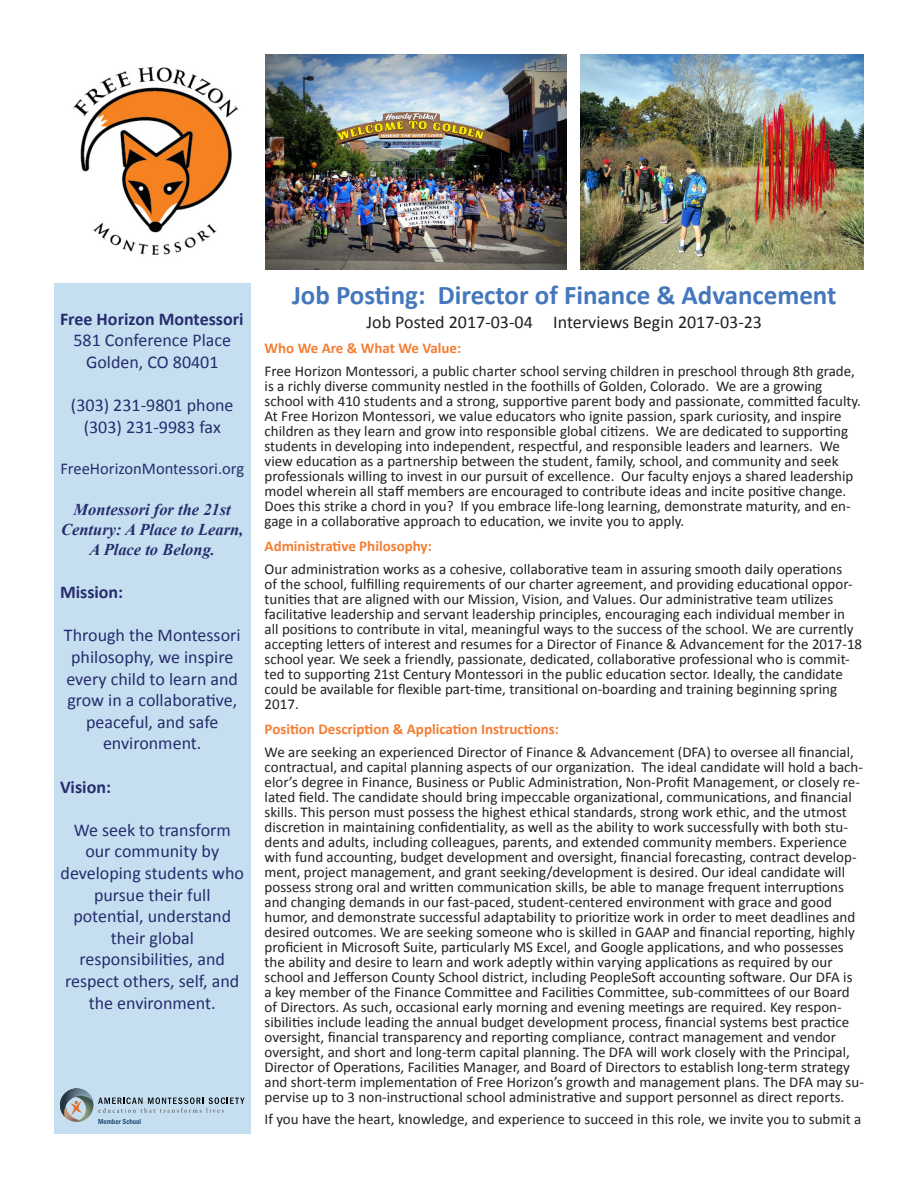
<style>
.page{position:relative;width:918px;height:1188px;background:#fff}
.page>*{position:absolute;margin:0;border:0;box-sizing:border-box;transform-origin:0 0}
.t1{font:700 27px "Calibri";color:#4477bc}
.t2{font:18px/21.6px "Calibri";color:#262c6e;text-align:center}
.t3{font:18px "Calibri";color:#231f20}
.t4{font:700 18px "Calibri";color:#262c6e}
.t5{font:italic 700 16.5px/19.8px "Times New Roman";color:#262c6e;text-align:center}
.t6{font:16.5px "Calibri";color:#262c6e}
.t7{font:15px/15px "Calibri";color:#231f20}
.t8{font:700 15px "Calibri";color:#f47e34}
.t9{font:500 condensed 7.35px "ITC Franklin Gothic Std";color:#003864}
</style>
<div class="page">
<img style="left:73px;top:67px;width:166px;height:188px">
<img style="left:265px;top:54px;width:302px;height:215px">
<img style="left:580px;top:54px;width:284px;height:215px">
<div style="left:54px;top:284px;width:197px;height:850px;background:#c6dff0"></div>
<svg style="left:60px;top:1088px;width:185px;height:34px"></svg>
<p class="t4" style="left:60px;top:307px;width:185px">Free Horizon Montessori</p>
<p class="t2" style="left:73px;top:329px;width:159px">581 Conference Place</p>
<p class="t2" style="left:86px;top:351px;width:134px">Golden, CO 80401</p>
<p class="t2" style="left:71px;top:394px;width:164px">(303) 231-9801 phone</p>
<p class="t2" style="left:84px;top:416px;width:139px">(303) 231-9983 fax</p>
<p class="t6" style="left:60px;top:458px;width:185px">FreeHorizonMontessori.org</p>
<p class="t5" style="left:61px;top:500px;width:184px">Montessori for the 21st<br>Century: A Place to Learn,<br>A Place to Belong.</p>
<p class="t4" style="left:60px;top:581px;width:65px">Mission:</p>
<p class="t2" style="left:64px;top:625px;width:178px">Through the Montessori philosophy, we inspire every child to learn and grow in a collaborative, peaceful, and safe</p>
<p class="t2" style="left:103px;top:733px;width:100px">environment.</p>
<p class="t4" style="left:60px;top:775px;width:52px">Vision:</p>
<p class="t2" style="left:74px;top:819px;width:159px">We seek to transform</p>
<p class="t2" style="left:85px;top:841px;width:135px">our community by</p>
<p class="t2" style="left:61px;top:862px;width:185px">developing students who pursue their full</p>
<p class="t2" style="left:73px;top:905px;width:159px">potential, understand their global</p>
<p class="t2" style="left:79px;top:949px;width:147px">responsibilities, and</p>
<p class="t2" style="left:65px;top:970px;width:176px">respect others, self, and the environment.</p>
<p class="t1" style="left:292px;top:278px;width:546px">Job Posting: Director of Finance &amp; Advancement</p>
<p class="t3" style="left:367px;top:310px;width:397px">Job Posted 2017-03-04 Interviews Begin 2017-03-23</p>
<p class="t8" style="left:265px;top:339px;width:198px">Who We Are &amp; What We Value:</p>
<p class="t7" style="left:265px;top:363px;width:598px">Free Horizon Montessori, a public charter school serving children in preschool through 8th grade, is a richly diverse community nestled in the foothills of Golden, Colorado. We are a growing school with 410 students and a strong, supportive parent body and passionate, committed faculty.<br>At Free Horizon Montessori, we value educators who ignite passion, spark curiosity, and inspire children as they learn and grow into responsible global citizens. We are dedicated to supporting students in developing into independent, respectful, and responsible leaders and learners. We view education as a partnership between the student, family, school, and community and seek professionals willing to invest in our pursuit of excellence. Our faculty enjoys a shared leadership model wherein all staff members are encouraged to contribute ideas and incite positive change.<br>Does this strike a chord in you? If you embrace life-long learning, demonstrate maturity, and en&shy;gage in a collaborative approach to education, we invite you to apply.</p>
<p class="t8" style="left:265px;top:537px;width:169px">Administrative Philosophy:</p>
<p class="t7" style="left:265px;top:561px;width:599px">Our administration works as a cohesive, collaborative team in assuring smooth daily operations<br>of the school, fulfilling requirements of our charter agreement, and providing educational oppor&shy;tunities that are aligned with our Mission, Vision, and Values. Our administrative team utilizes facilitative leadership and servant leadership principles, encouraging each individual member in all positions to contribute in vital, meaningful ways to the success of the school. We are currently accepting letters of interest and resumes for a Director of Finance &amp; Advancement for the 2017-18 school year. We seek a friendly, passionate, dedicated, collaborative professional who is commit&shy;ted to supporting 21st Century Montessori in the public education sector. Ideally, the candidate could be available for flexible part-time, transitional on-boarding and training beginning spring 2017.</p>
<p class="t8" style="left:265px;top:720px;width:296px">Position Description &amp; Application Instructions:</p>
<p class="t7" style="left:265px;top:744px;width:601px">We are seeking an experienced Director of Finance &amp; Advancement (DFA) to oversee all financial, contractual, and capital planning aspects of our organization. The ideal candidate will hold a bach&shy;elor’s degree in Finance, Business or Public Administration, Non-Profit Management, or closely re&shy;lated field. The candidate should bring impeccable organizational, communications, and financial skills. This person must possess the highest ethical standards, strong work ethic, and the utmost discretion in maintaining confidentiality, as well as the ability to work successfully with both stu&shy;dents and adults, including colleagues, parents, and extended community members. Experience with fund accounting, budget development and oversight, financial forecasting, contract develop&shy;ment, project management, and grant seeking/development is desired. Our ideal candidate will possess strong oral and written communication skills, be able to manage frequent interruptions and changing demands in our fast-paced, student-centered environment with grace and good humor, and demonstrate successful adaptability to prioritize work in order to meet deadlines and desired outcomes. We are seeking someone who is skilled in GAAP and financial reporting, highly proficient in Microsoft Suite, particularly MS Excel, and Google applications, and who possesses the ability and desire to learn and work adeptly within varying applications as required by our school and Jefferson County School district, including PeopleSoft accounting software. Our DFA is<br>a key member of the Finance Committee and Facilities Committee, sub-committees of our Board of Directors. As such, occasional early morning and evening meetings are required. Key respon&shy;sibilities include leading the annual budget development process, financial systems best practice oversight, financial transparency and reporting compliance, contract management and vendor oversight, and short and long-term capital planning. The DFA will work closely with the Principal, Director of Operations, Facilities Manager, and Board of Directors to establish long-term strategy and short-term implementation of Free Horizon’s growth and management plans. The DFA may su&shy;pervise up to 3 non-instructional school administrative and support personnel as direct reports.</p>
<p class="t9" style="left:98px;top:1117px;width:45px">Member School</p>
<p class="t7" style="left:265px;top:1112px;width:598px">If you have the heart, knowledge, and experience to succeed in this role, we invite you to submit a</p>
</div>
